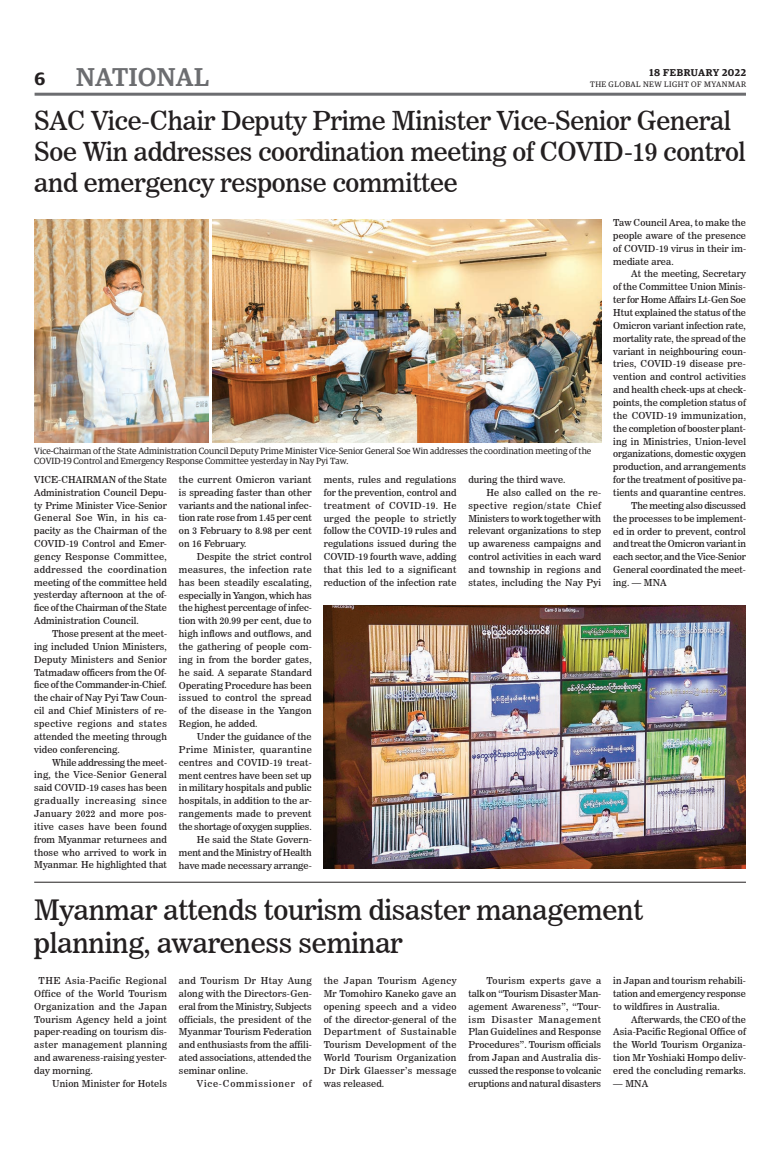
<style>
.page{position:relative;width:773px;height:1152px;background:#fff}
.page>*{position:absolute;margin:0;border:0;box-sizing:border-box;transform-origin:0 0}
.t1{font:28px/33.6px "News 706 BT Roman C";letter-spacing:-.01em;color:#231f20}
.t2{font:26px/31.2px "News 706 BT Roman C";letter-spacing:-.01em;color:#231f20}
.t3{font:500 26px "Guardian Egyp";letter-spacing:.02em;color:#6c6d70}
.t4{font:600 18px "Guardian Egyp";color:#231f20}
.t5{font:600 10px "Guardian Egyp";letter-spacing:.06em;color:#231f20}
.t6{font:9.5px/12.9px "News 706 BT Roman C";letter-spacing:.01em;color:#231f20;text-align:justify}
.t7{font:9.5px "News 706 BT Roman C";letter-spacing:-.01em;color:#231f20}
.t8{font:9.5px "News 706 BT Roman C";letter-spacing:-.015em;color:#231f20}
.t9{font:9.5px "News 706 BT Roman C";letter-spacing:.05em;color:#231f20}
.t10{font:9.5px "News 706 BT Roman C";letter-spacing:.085em;color:#231f20}
.t11{font:9px/10.8px "Guardian Egyp";color:#231f20}
.t12{font:8px "Guardian Egyp";letter-spacing:.06em;color:#231f20}
</style>
<div class="page">
<hr style="left:35px;top:93px;width:711px;height:3px;background:#6c6d70">
<img style="left:324px;top:606px;width:422px;height:262px">
<img style="left:34px;top:219px;width:175px;height:224px">
<img style="left:212px;top:219px;width:389px;height:224px">
<hr style="left:34px;top:882px;width:712px;height:1px;background:#231f20">
<h2 class="t3" style="left:76px;top:59px;width:134px">NATIONAL</h2>
<h3 class="t4" style="left:35px;top:65px;width:12px">6</h3>
<p class="t5" style="left:649px;top:65px;width:98px">18 FEBRUARY 2022</p>
<p class="t12" style="left:590px;top:79px;width:158px">THE GLOBAL NEW LIGHT OF MYANMAR</p>
<h2 class="t2" style="left:34px;top:105px;width:713px">SAC Vice-Chair Deputy Prime Minister Vice-Senior General<br>Soe Win addresses coordination meeting of COVID-19 control and emergency response committee</h2>
<p class="t11" style="left:34px;top:445px;width:558px">Vice-Chairman of the State Administration Council Deputy Prime Minister Vice-Senior General Soe Win addresses the coordination meeting of the<br>COVID-19 Control and Emergency Response Committee yesterday in Nay Pyi Taw.</p>
<p class="t6" style="left:34px;top:473px;width:134px">VICE-CHAIRMAN of the State Administration Council Depu&shy;ty Prime Minister Vice-Senior General Soe Win, in his ca&shy;pacity as the Chairman of the COVID-19 Control and Emer&shy;gency Response Committee, addressed the coordination meeting of the committee held yesterday afternoon at the of&shy;fice of the Chairman of the State Administration Council.</p>
<p class="t6" style="left:34px;top:627px;width:134px;text-indent:18px">Those present at the meet&shy;ing included Union Ministers, Deputy Ministers and Senior Tatmadaw officers from the Of&shy;fice of the Commander-in-Chief. the chair of Nay Pyi Taw Coun&shy;cil and Chief Ministers of re&shy;spective regions and states attended the meeting through video conferencing.</p>
<p class="t6" style="left:34px;top:756px;width:134px;text-indent:18px">While addressing the meet&shy;ing, the Vice-Senior General said COVID-19 cases has been gradually increasing since January 2022 and more pos&shy;itive cases have been found from Myanmar returnees and those who arrived to work in Myanmar. He highlighted that</p>
<p class="t6" style="left:179px;top:473px;width:134px">the current Omicron variant is spreading faster than other variants and the national infec&shy;tion rate rose from 1.45 per cent on 3 February to 8.98 per cent on 16 February.</p>
<p class="t6" style="left:179px;top:550px;width:134px;text-indent:18px">Despite the strict control measures, the infection rate has been steadily escalating, especially in Yangon, which has the highest percentage of infec&shy;tion with 20.99 per cent, due to high inflows and outflows, and the gathering of people com&shy;ing in from the border gates, he said. A separate Standard Operating Procedure has been issued to control the spread of the disease in the Yangon Region, he added.</p>
<p class="t6" style="left:179px;top:730px;width:134px;text-align:right">Under the guidance of the<br>Prime Minister, quarantine centres and COVID-19 treat&shy;ment centres have been set up in military hospitals and public hospitals, in addition to the ar&shy;rangements made to prevent the shortage of oxygen supplies.<br>He said the State Govern&shy;ment and the Ministry of Health have made necessary arrange-</p>
<p class="t6" style="left:324px;top:473px;width:134px">ments, rules and regulations for the prevention, control and treatment of COVID-19. He urged the people to strictly follow the COVID-19 rules and regulations issued during the COVID-19 fourth wave, adding that this led to a significant reduction of the infection rate</p>
<p class="t6" style="left:468px;top:473px;width:98px">during the third wave.</p>
<p class="t6" style="left:486px;top:486px;width:116px">He also called on the re-</p>
<p class="t9" style="left:468px;top:500px;width:134px">spective region/state Chief</p>
<p class="t6" style="left:468px;top:512px;width:134px">Ministers to work together with</p>
<p class="t6" style="left:468px;top:525px;width:134px">relevant organizations to step</p>
<p class="t6" style="left:468px;top:537px;width:134px">up awareness campaigns and</p>
<p class="t6" style="left:468px;top:550px;width:134px">control activities in each ward</p>
<p class="t6" style="left:468px;top:563px;width:134px">and township in regions and</p>
<p class="t6" style="left:468px;top:576px;width:134px">states, including the Nay Pyi</p>
<p class="t6" style="left:613px;top:216px;width:134px">Taw Council Area, to make the people aware of the presence of COVID-19 virus in their im&shy;mediate area.</p>
<p class="t6" style="left:631px;top:268px;width:116px">At the meeting, Secretary</p>
<p class="t6" style="left:613px;top:280px;width:134px">of the Committee Union Minis-</p>
<p class="t7" style="left:613px;top:294px;width:134px">ter for Home Affairs Lt-Gen Soe</p>
<p class="t6" style="left:613px;top:306px;width:134px">Htut explained the status of the</p>
<p class="t6" style="left:613px;top:319px;width:134px">Omicron variant infection rate,</p>
<p class="t7" style="left:613px;top:333px;width:134px">mortality rate, the spread of the</p>
<p class="t6" style="left:613px;top:345px;width:134px">variant in neighbouring coun-</p>
<p class="t6" style="left:613px;top:358px;width:134px">tries, COVID-19 disease pre-</p>
<p class="t6" style="left:613px;top:370px;width:134px">vention and control activities</p>
<p class="t6" style="left:613px;top:383px;width:134px">and health check-ups at check-</p>
<p class="t6" style="left:613px;top:396px;width:134px">points, the completion status of</p>
<p class="t6" style="left:613px;top:409px;width:134px">the COVID-19 immunization,</p>
<p class="t7" style="left:613px;top:423px;width:134px">the completion of booster plant-</p>
<p class="t6" style="left:613px;top:435px;width:134px">ing in Ministries, Union-level</p>
<p class="t7" style="left:613px;top:448px;width:134px">organizations, domestic oxygen</p>
<p class="t6" style="left:613px;top:460px;width:134px">production, and arrangements</p>
<p class="t6" style="left:613px;top:473px;width:134px">for the treatment of positive pa-</p>
<p class="t6" style="left:613px;top:486px;width:134px">tients and quarantine centres.</p>
<p class="t8" style="left:631px;top:500px;width:116px">The meeting also discussed</p>
<p class="t6" style="left:613px;top:512px;width:134px">the processes to be implement-</p>
<p class="t6" style="left:613px;top:525px;width:134px">ed in order to prevent, control</p>
<p class="t8" style="left:613px;top:538px;width:134px">and treat the Omicron variant in</p>
<p class="t8" style="left:613px;top:551px;width:134px">each sector, and the Vice-Senior</p>
<p class="t6" style="left:613px;top:563px;width:134px">General coordinated the meet-</p>
<p class="t6" style="left:613px;top:576px;width:55px">ing. — MNA</p>
<h1 class="t1" style="left:34px;top:893px;width:610px">Myanmar attends tourism disaster management planning, awareness seminar</h1>
<p class="t6" style="left:34px;top:974px;width:134px;text-indent:4px">THE Asia-Pacific Regional Office of the World Tourism Organization and the Japan Tourism Agency held a joint paper-reading on tourism dis&shy;aster management planning and awareness-raising yester&shy;day morning.</p>
<p class="t6" style="left:52px;top:1077px;width:116px">Union Minister for Hotels</p>
<p class="t6" style="left:179px;top:974px;width:134px">and Tourism Dr Htay Aung along with the Directors-Gen&shy;eral from the Ministry, Subjects officials, the president of the Myanmar Tourism Federation and enthusiasts from the affili&shy;ated associations, attended the seminar online.</p>
<p class="t10" style="left:197px;top:1078px;width:116px">Vice-Commissioner of</p>
<p class="t6" style="left:324px;top:974px;width:134px">the Japan Tourism Agency Mr Tomohiro Kaneko gave an opening speech and a video of the director-general of the Department of Sustainable Tourism Development of the World Tourism Organization Dr Dirk Glaesser’s message was released.</p>
<p class="t6" style="left:468px;top:974px;width:134px;text-indent:18px">Tourism experts gave a talk on “Tourism Disaster Man&shy;agement Awareness”, “Tour&shy;ism Disaster Management Plan Guidelines and Response Procedures”. Tourism officials from Japan and Australia dis&shy;cussed the response to volcanic eruptions and natural disasters</p>
<p class="t6" style="left:613px;top:974px;width:134px">in Japan and tourism rehabili&shy;tation and emergency response to wildfires in Australia.</p>
<p class="t6" style="left:613px;top:1013px;width:134px;text-indent:18px">Afterwards, the CEO of the Asia-Pacific Regional Office of the World Tourism Organiza&shy;tion Mr Yoshiaki Hompo deliv&shy;ered the concluding remarks.</p>
<p class="t6" style="left:613px;top:1077px;width:37px">— MNA</p>
</div>
